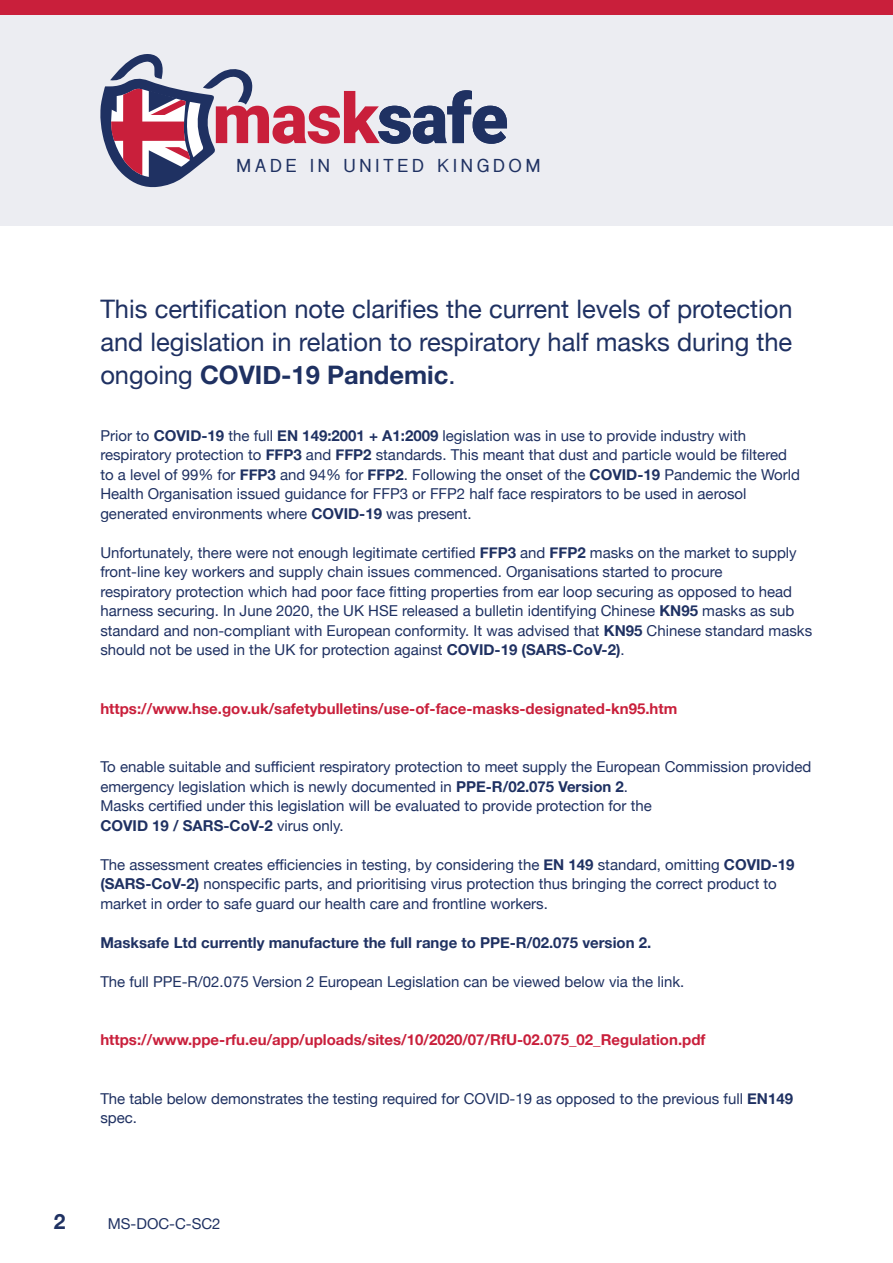
<style>
.page{position:relative;width:893px;height:1263px;background:#fff}
.page>*{position:absolute;margin:0;border:0;box-sizing:border-box;transform-origin:0 0}
.t1{font:25.5px/33px "Helvetica Neue";color:#1f3162;text-align:justify}
.t2{font:700 21px "Helvetica Neue";color:#1f3162}
.t3{font:700 17.4px "Shree Dev 0714";letter-spacing:.23em;color:#1f3162}
.t4{font:15px/19.5px "Helvetica Neue";color:#1f3162}
.t5{font:700 15px "Helvetica Neue";color:#c91f3b}
.t6{font:700 15px "Helvetica Neue";color:#1f3162}
.s1{font-weight:700}
.s2{font-weight:400}
</style>
<div class="page">
<div style="left:0;top:0;width:893px;height:226px;background:#ecedf2"></div>
<div style="left:0;top:0;width:893px;height:15px;background:#c91f3b"></div>
<svg style="left:100px;top:54px;width:407px;height:134px"></svg>
<p class="t3" style="left:237px;top:155px;width:305px">MADE IN UNITED KINGDOM</p>
<p class="t1" style="left:100px;top:294px;width:694px">This certification note clarifies the current levels of protection and legislation in relation to respiratory half masks during the ongoing <span class="s1">COVID-19 Pandemic</span>.</p>
<p class="t4" style="left:100px;top:426px;width:647px">Prior to <span class="s1">COVID-19</span> the full <span class="s1">EN 149:2001 + A1:2009</span> legislation was in use to provide industry with</p>
<p class="t4" style="left:100px;top:446px;width:701px">respiratory protection to <span class="s1">FFP3</span> and <span class="s1">FFP2</span> standards. This meant that dust and particle would be filtered to a level of 99% for <span class="s1">FFP3</span> and 94% for <span class="s1">FFP2</span>. Following the onset of the <span class="s1">COVID-19</span> Pandemic the World<br>Health Organisation issued guidance for FFP3 or FFP2 half face respirators to be used in aerosol</p>
<p class="t4" style="left:100px;top:504px;width:373px">generated environments where <span class="s1">COVID-19</span> was present.</p>
<p class="t4" style="left:100px;top:543px;width:698px">Unfortunately, there were not enough legitimate certified <span class="s1">FFP3</span> and <span class="s1">FFP2</span> masks on the market to supply front-line key workers and supply chain issues commenced. Organisations started to procure</p>
<p class="t4" style="left:100px;top:582px;width:713px">respiratory protection which had poor face fitting properties from ear loop securing as opposed to head harness securing. In June 2020, the UK HSE released a bulletin identifying Chinese <span class="s1">KN95</span> masks as sub standard and non-compliant with European conformity. It was advised that <span class="s1">KN95</span> Chinese standard masks should not be used in the UK for protection against <span class="s1">COVID-19 (SARS-CoV-2)</span>.</p>
<p class="t5" style="left:100px;top:697px;width:578px">https://www.hse.gov.uk/safetybulletins/use-of-face-masks-designated-kn95.htm</p>
<p class="t4" style="left:100px;top:758px;width:713px">To enable suitable and sufficient respiratory protection to meet supply the European Commission provided emergency legislation which is newly documented in <span class="s1">PPE-R/02.075 Version 2</span>.</p>
<p class="t4" style="left:100px;top:797px;width:553px">Masks certified under this legislation will be evaluated to provide protection for the</p>
<p class="t6" style="left:100px;top:814px;width:245px">COVID 19 / SARS-CoV-2 <span class="s2">virus only.</span></p>
<p class="t4" style="left:100px;top:855px;width:696px">The assessment creates efficiencies in testing, by considering the <span class="s1">EN 149</span> standard, omitting <span class="s1">COVID-19 (SARS-CoV-2)</span> nonspecific parts, and prioritising virus protection thus bringing the correct product to</p>
<p class="t4" style="left:100px;top:894px;width:449px">market in order to safe guard our health care and frontline workers.</p>
<p class="t6" style="left:100px;top:931px;width:552px">Masksafe Ltd currently manufacture the full range to PPE-R/02.075 version 2.</p>
<p class="t4" style="left:100px;top:972px;width:585px">The full PPE-R/02.075 Version 2 European Legislation can be viewed below via the link.</p>
<p class="t5" style="left:100px;top:1028px;width:607px">https://www.ppe-rfu.eu/app/uploads/sites/10/2020/07/RfU-02.075_02_Regulation.pdf</p>
<p class="t4" style="left:100px;top:1089px;width:694px">The table below demonstrates the testing required for COVID-19 as opposed to the previous full <span class="s1">EN149 </span>spec.</p>
<p class="t2" style="left:54px;top:1205px;width:13px">2</p>
<p class="t4" style="left:108px;top:1215px;width:114px">MS-DOC-C-SC2</p>
</div>
